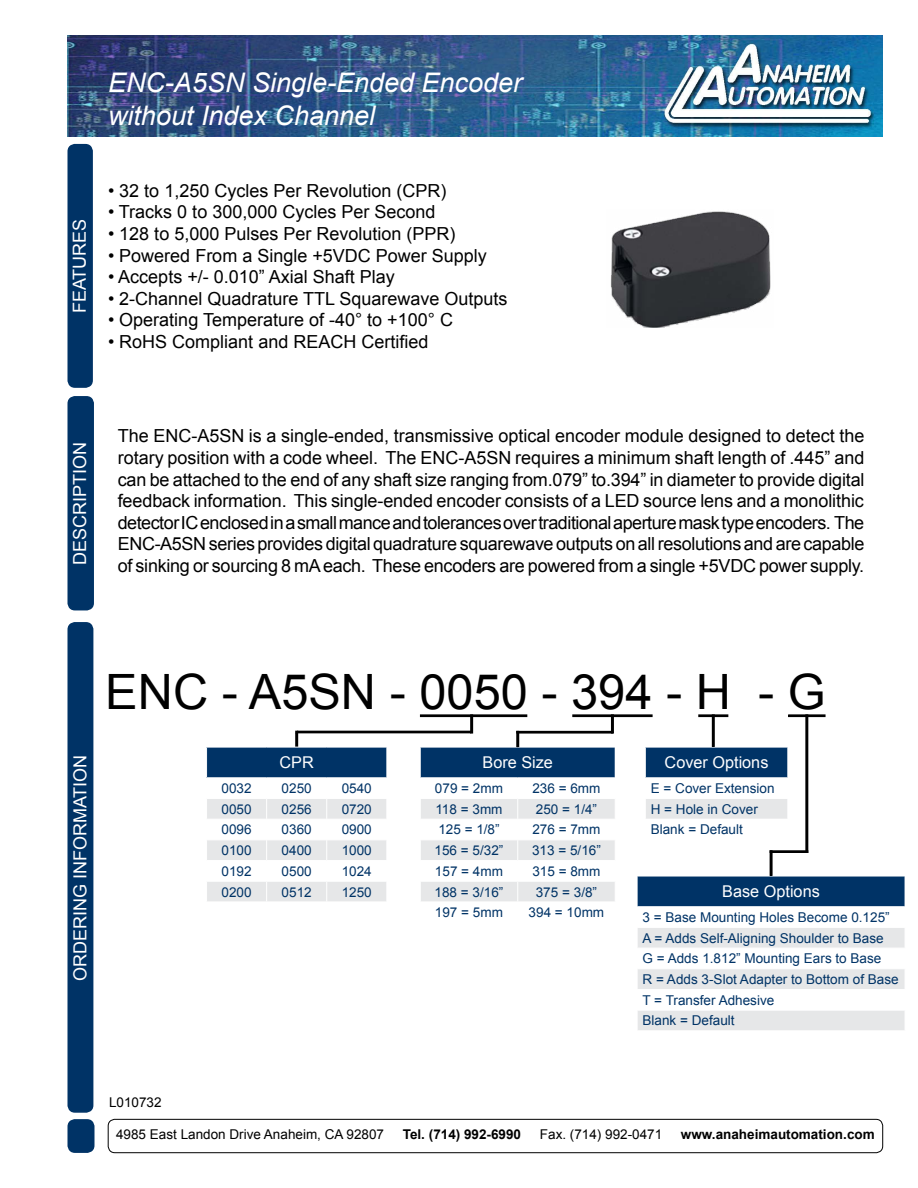
<style>
.page{position:relative;width:918px;height:1188px;background:#fff}
.page>*{position:absolute;margin:0;border:0;box-sizing:border-box;transform-origin:0 0}
.t1{font:48.75px "Arial";color:#000}
.t2{font:italic 27px/32.4px "Arial";color:#fff}
.t3{font:18px/21.6px "Arial";color:#000;text-align:justify}
.t4{font:18px "Arial";color:#fff}
.t5{font:16.2px "Arial";color:#fff}
.t6{font:13.5px/20.7px "Arial";color:#036}
.t7{font:13.5px "Arial";color:#000}
.t8{font:700 13.5px "Arial";color:#000}
</style>
<div class="page">
<img style="left:68px;top:35px;width:815px;height:101px">
<div style="left:68px;top:623px;width:25px;height:489px;background:#036;border-radius:7px"></div>
<div style="left:68px;top:622px;width:25px;height:491px;border:2px solid #036;border-radius:7px"></div>
<div style="left:68px;top:145px;width:24px;height:242px;background:#036;border-radius:7px"></div>
<div style="left:68px;top:144px;width:25px;height:244px;border:2px solid #036;border-radius:7px"></div>
<div style="left:68px;top:1120px;width:26px;height:32px;background:#036;border-radius:7px"></div>
<div style="left:68px;top:1119px;width:26px;height:34px;border:2px solid #036;border-radius:7px"></div>
<div style="left:108px;top:1119px;width:775px;height:34px;border:1px solid #000;border-radius:7px"></div>
<div style="left:68px;top:397px;width:25px;height:213px;background:#036;border-radius:7px"></div>
<div style="left:68px;top:396px;width:26px;height:214px;border:2px solid #036;border-radius:7px"></div>
<div style="left:420px;top:714px;width:107px;height:3px;border:1px solid #000"></div>
<div style="left:770px;top:850px;width:38px;height:3px;border:1px solid #000"></div>
<div style="left:611px;top:714px;width:3px;height:20px;border:1px solid #000"></div>
<div style="left:516px;top:731px;width:97px;height:3px;border:1px solid #000"></div>
<div style="left:645px;top:747px;width:143px;height:31px;background:#036"></div>
<hr style="left:645px;top:747px;width:143px;height:1px;background:#fff">
<hr style="left:645px;top:747px;width:1px;height:30px;background:#fff">
<hr style="left:645px;top:777px;width:143px;height:1px;background:#fff">
<div style="left:646px;top:799px;width:141px;height:20px;background:#e6e7e8"></div>
<div style="left:637px;top:876px;width:268px;height:31px;background:#036"></div>
<hr style="left:637px;top:876px;width:268px;height:1px;background:#fff">
<hr style="left:637px;top:876px;width:1px;height:30px;background:#fff">
<hr style="left:637px;top:906px;width:268px;height:1px;background:#fff">
<svg style="left:638px;top:928px;width:267px;height:102px"></svg>
<div style="left:420px;top:747px;width:195px;height:31px;background:#036"></div>
<hr style="left:420px;top:747px;width:98px;height:1px;background:#fff">
<hr style="left:420px;top:747px;width:1px;height:30px;background:#fff">
<hr style="left:518px;top:747px;width:97px;height:1px;background:#fff">
<hr style="left:420px;top:777px;width:98px;height:1px;background:#fff">
<hr style="left:518px;top:777px;width:98px;height:1px;background:#fff">
<svg style="left:421px;top:799px;width:194px;height:102px"></svg>
<div style="left:572px;top:714px;width:81px;height:3px;border:1px solid #000"></div>
<div style="left:698px;top:714px;width:30px;height:3px;border:1px solid #000"></div>
<div style="left:788px;top:714px;width:38px;height:3px;border:1px solid #000"></div>
<div style="left:470px;top:714px;width:3px;height:20px;border:1px solid #000"></div>
<div style="left:712px;top:714px;width:3px;height:33px;border:1px solid #000"></div>
<div style="left:805px;top:714px;width:3px;height:139px;border:1px solid #000"></div>
<svg style="left:295px;top:715px;width:180px;height:34px"></svg>
<div style="left:295px;top:731px;width:3px;height:18px;border:1px solid #000"></div>
<div style="left:516px;top:731px;width:3px;height:16px;border:1px solid #000"></div>
<div style="left:207px;top:747px;width:180px;height:31px;background:#036"></div>
<hr style="left:206px;top:747px;width:61px;height:1px;background:#fff">
<hr style="left:267px;top:747px;width:60px;height:1px;background:#fff">
<hr style="left:327px;top:747px;width:60px;height:1px;background:#fff">
<hr style="left:387px;top:747px;width:1px;height:30px;background:#fff">
<hr style="left:206px;top:777px;width:61px;height:1px;background:#fff">
<hr style="left:267px;top:777px;width:60px;height:1px;background:#fff">
<hr style="left:327px;top:777px;width:60px;height:1px;background:#fff">
<svg style="left:207px;top:799px;width:179px;height:102px"></svg>
<div style="left:770px;top:850px;width:3px;height:26px;border:1px solid #000"></div>
<img style="left:611px;top:211px;width:160px;height:117px">
<h2 class="t2" style="left:108px;top:67px;width:416px">ENC-A5SN Single-Ended Encoder without Index Channel</h2>
<p class="t4" style="left:68px;top:313px;width:96px;rotate:-90deg">FEATURES</p>
<p class="t3" style="left:108px;top:180px;width:340px">• 32 to 1,250 Cycles Per Revolution (CPR)</p>
<p class="t3" style="left:108px;top:201px;width:329px">• Tracks 0 to 300,000 Cycles Per Second</p>
<p class="t3" style="left:108px;top:223px;width:349px">• 128 to 5,000 Pulses Per Revolution (PPR)</p>
<p class="t3" style="left:108px;top:245px;width:380px">• Powered From a Single +5VDC Power Supply</p>
<p class="t3" style="left:108px;top:266px;width:288px">• Accepts +/- 0.010” Axial Shaft Play</p>
<p class="t3" style="left:108px;top:288px;width:401px">• 2-Channel Quadrature TTL Squarewave Outputs</p>
<p class="t3" style="left:108px;top:309px;width:347px">• Operating Temperature of -40° to +100° C</p>
<p class="t3" style="left:108px;top:331px;width:322px">• RoHS Compliant and REACH Certified</p>
<p class="t4" style="left:68px;top:565px;width:125px;rotate:-90deg">DESCRIPTION</p>
<p class="t3" style="left:118px;top:425px;width:748px">The ENC-A5SN is a single-ended, transmissive optical encoder module designed to detect the rotary position with a code wheel. The ENC-A5SN requires a minimum shaft length of .445” and can be attached to the end of any shaft size ranging from.079” to.394” in diameter to provide digital feedback information. This single-ended encoder consists of a LED source lens and a monolithic detector IC enclosed in a small mance and tolerances over traditional aperture mask type encoders. The ENC-A5SN series provides digital quadrature squarewave outputs on all resolutions and are capable of sinking or sourcing 8 mA each. These encoders are powered from a single +5VDC power supply.</p>
<p class="t4" style="left:68px;top:981px;width:228px;rotate:-90deg">ORDERING INFORMATION</p>
<h1 class="t1" style="left:105px;top:660px;width:722px">ENC - A5SN - 0050 - 394 - H - G</h1>
<p class="t5" style="left:280px;top:752px;width:36px">CPR</p>
<p class="t6" style="left:222px;top:778px;width:32px">0032</p>
<p class="t6" style="left:282px;top:778px;width:32px">0250</p>
<p class="t6" style="left:342px;top:778px;width:32px">0540</p>
<p class="t6" style="left:222px;top:799px;width:32px">0050</p>
<p class="t6" style="left:282px;top:799px;width:32px">0256</p>
<p class="t6" style="left:342px;top:799px;width:32px">0720</p>
<p class="t6" style="left:222px;top:820px;width:32px">0096</p>
<p class="t6" style="left:282px;top:820px;width:32px">0360</p>
<p class="t6" style="left:342px;top:820px;width:32px">0900</p>
<p class="t6" style="left:222px;top:840px;width:32px">0100</p>
<p class="t6" style="left:282px;top:840px;width:32px">0400</p>
<p class="t6" style="left:342px;top:840px;width:32px">1000</p>
<p class="t6" style="left:222px;top:861px;width:32px">0192</p>
<p class="t6" style="left:282px;top:861px;width:32px">0500</p>
<p class="t6" style="left:342px;top:861px;width:32px">1024</p>
<p class="t6" style="left:222px;top:882px;width:32px">0200</p>
<p class="t6" style="left:282px;top:882px;width:32px">0512</p>
<p class="t6" style="left:342px;top:882px;width:32px">1250</p>
<p class="t5" style="left:483px;top:752px;width:72px">Bore Size</p>
<p class="t6" style="left:435px;top:778px;width:70px">079 = 2mm</p>
<p class="t6" style="left:532px;top:778px;width:70px">236 = 6mm</p>
<p class="t6" style="left:435px;top:799px;width:69px">118 = 3mm</p>
<p class="t6" style="left:536px;top:799px;width:63px">250 = 1/4”</p>
<p class="t6" style="left:438px;top:820px;width:63px">125 = 1/8”</p>
<p class="t6" style="left:532px;top:820px;width:70px">276 = 7mm</p>
<p class="t6" style="left:435px;top:840px;width:70px">156 = 5/32”</p>
<p class="t6" style="left:532px;top:840px;width:70px">313 = 5/16”</p>
<p class="t6" style="left:435px;top:861px;width:70px">157 = 4mm</p>
<p class="t6" style="left:532px;top:861px;width:70px">315 = 8mm</p>
<p class="t6" style="left:435px;top:882px;width:70px">188 = 3/16”</p>
<p class="t6" style="left:536px;top:882px;width:63px">375 = 3/8”</p>
<p class="t6" style="left:435px;top:902px;width:70px">197 = 5mm</p>
<p class="t6" style="left:529px;top:902px;width:77px">394 = 10mm</p>
<p class="t5" style="left:665px;top:752px;width:105px">Cover Options</p>
<p class="t6" style="left:651px;top:778px;width:125px">E = Cover Extension<br>H = Hole in Cover<br>Blank = Default</p>
<p class="t5" style="left:722px;top:881px;width:99px">Base Options</p>
<p class="t6" style="left:643px;top:907px;width:258px">3 = Base Mounting Holes Become 0.125”<br>A = Adds Self-Aligning Shoulder to Base<br>G = Adds 1.812” Mounting Ears to Base<br>R = Adds 3-Slot Adapter to Bottom of Base<br>T = Transfer Adhesive<br>Blank = Default</p>
<p class="t7" style="left:109px;top:1094px;width:54px">L010732</p>
<p class="t7" style="left:116px;top:1125px;width:269px">4985 East Landon Drive Anaheim, CA 92807</p>
<p class="t8" style="left:403px;top:1125px;width:120px">Tel. (714) 992-6990</p>
<p class="t7" style="left:540px;top:1125px;width:124px">Fax. (714) 992-0471</p>
<p class="t8" style="left:681px;top:1125px;width:195px">www.anaheimautomation.com</p>
</div>
